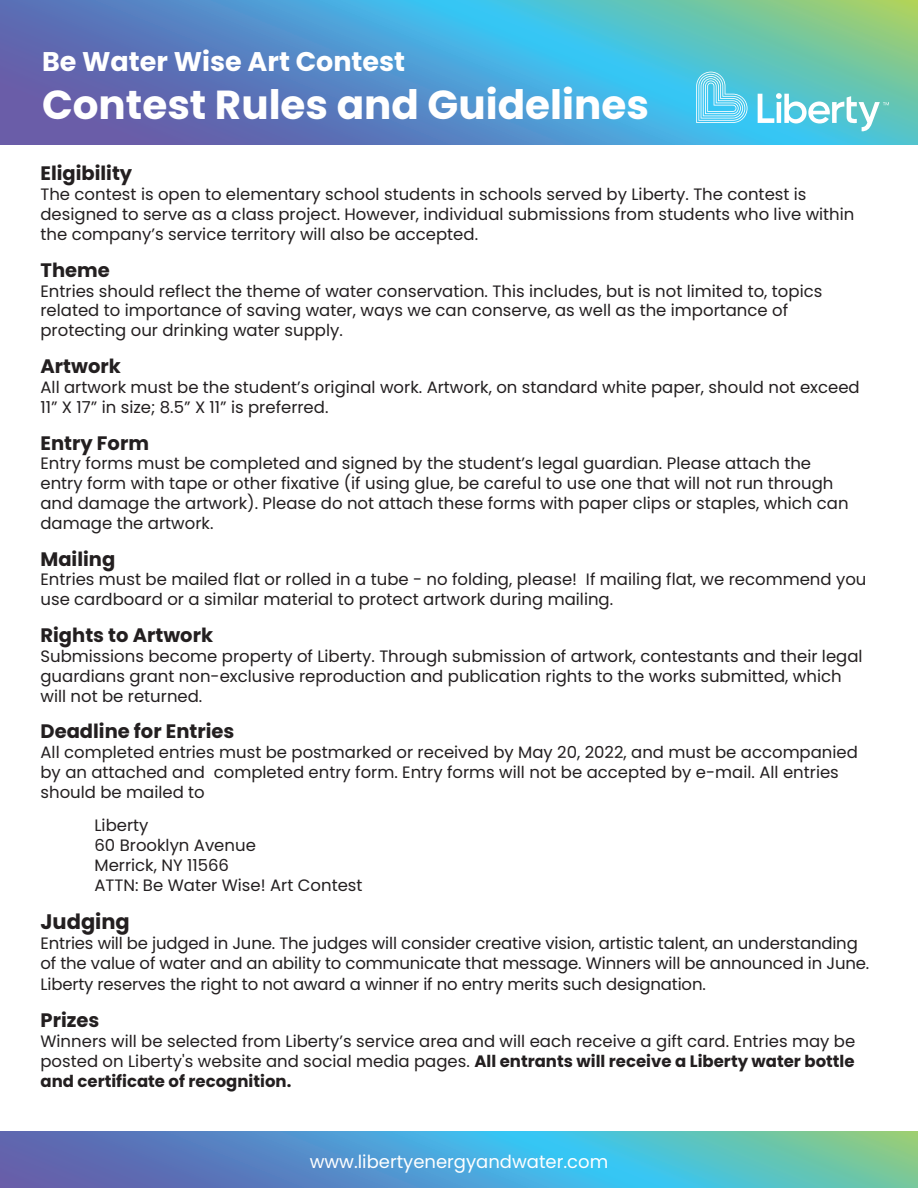
<style>
.page{position:relative;width:918px;height:1188px;background:#fff}
.page>*{position:absolute;margin:0;border:0;box-sizing:border-box;transform-origin:0 0}
.t1{font:700 40.5px "Poppins";color:#fff}
.t2{font:700 27px "Poppins";color:#fff}
.t3{font:700 21px "Poppins";color:#231f20}
.t4{font:700 19.5px "Poppins";color:#231f20}
.t5{font:18px "Poppins";color:#fff}
.t6{font:16.5px/19.8px "Poppins";color:#231f20}
.s1{font-weight:700}
</style>
<div class="page">
<svg style="left:0;top:0;width:918px;height:145px;background:#589ac3"></svg>
<svg style="left:0;top:1132px;width:918px;height:55px;background:#56a1c5"></svg>
<svg style="left:696px;top:72px;width:52px;height:51px;background:#72d4ed"></svg>
<svg style="left:758px;top:93px;width:131px;height:38px"></svg>
<h2 class="t2" style="left:42px;top:46px;width:365px">Be Water Wise Art Contest</h2>
<h1 class="t1" style="left:42px;top:81px;width:608px">Contest Rules and Guidelines</h1>
<p class="t4" style="left:40px;top:162px;width:93px">Eligibility</p>
<p class="t6" style="left:40px;top:185px;width:815px">The contest is open to elementary school students in schools served by Liberty. The contest is designed to serve as a class project. However, individual submissions from students who live within the company’s service territory will also be accepted.</p>
<p class="t4" style="left:40px;top:259px;width:71px">Theme</p>
<p class="t6" style="left:40px;top:281px;width:783px">Entries should reflect the theme of water conservation. This includes, but is not limited to, topics related to importance of saving water, ways we can conserve, as well as the importance of protecting our drinking water supply.</p>
<p class="t4" style="left:40px;top:355px;width:82px">Artwork</p>
<p class="t6" style="left:41px;top:377px;width:821px">All artwork must be the student’s original work. Artwork, on standard white paper, should not exceed<br>11” X 17” in size; 8.5” X 11” is preferred.</p>
<p class="t4" style="left:40px;top:431px;width:110px">Entry Form</p>
<p class="t6" style="left:40px;top:454px;width:810px">Entry forms must be completed and signed by the student’s legal guardian. Please attach the entry form with tape or other fixative (if using glue, be careful to use one that will not run through and damage the artwork). Please do not attach these forms with paper clips or staples, which can damage the artwork.</p>
<p class="t4" style="left:40px;top:547px;width:76px">Mailing</p>
<p class="t6" style="left:41px;top:570px;width:828px">Entries must be mailed flat or rolled in a tube - no folding, please! If mailing flat, we recommend you use cardboard or a similar material to protect artwork during mailing.</p>
<p class="t4" style="left:40px;top:624px;width:174px">Rights to Artwork</p>
<p class="t6" style="left:40px;top:646px;width:824px">Submissions become property of Liberty. Through submission of artwork, contestants and their legal guardians grant non-exclusive reproduction and publication rights to the works submitted, which will not be returned.</p>
<p class="t4" style="left:40px;top:720px;width:195px">Deadline for Entries</p>
<p class="t6" style="left:40px;top:743px;width:819px">All completed entries must be postmarked or received by May 20, 2022, and must be accompanied by an attached and completed entry form. Entry forms will not be accepted by e-mail. All entries should be mailed to</p>
<p class="t6" style="left:95px;top:816px;width:270px">Liberty<br>60 Brooklyn Avenue<br>Merrick, NY 11566<br>ATTN: Be Water Wise! Art Contest</p>
<p class="t3" style="left:40px;top:910px;width:91px">Judging</p>
<p class="t6" style="left:40px;top:933px;width:830px">Entries will be judged in June. The judges will consider creative vision, artistic talent, an understanding of the value of water and an ability to communicate that message. Winners will be announced in June.</p>
<p class="t6" style="left:40px;top:975px;width:667px">Liberty reserves the right to not award a winner if no entry merits such designation.</p>
<p class="t4" style="left:40px;top:1009px;width:60px">Prizes</p>
<p class="t6" style="left:40px;top:1032px;width:816px;text-align:justify">Winners will be selected from Liberty’s service area and will each receive a gift card. Entries may be posted on Liberty's website and social media pages. <span class="s1">All entrants will receive a Liberty water bottle and certificate of recognition.</span></p>
<p class="t5" style="left:310px;top:1151px;width:300px">www.libertyenergyandwater.com</p>
</div>
